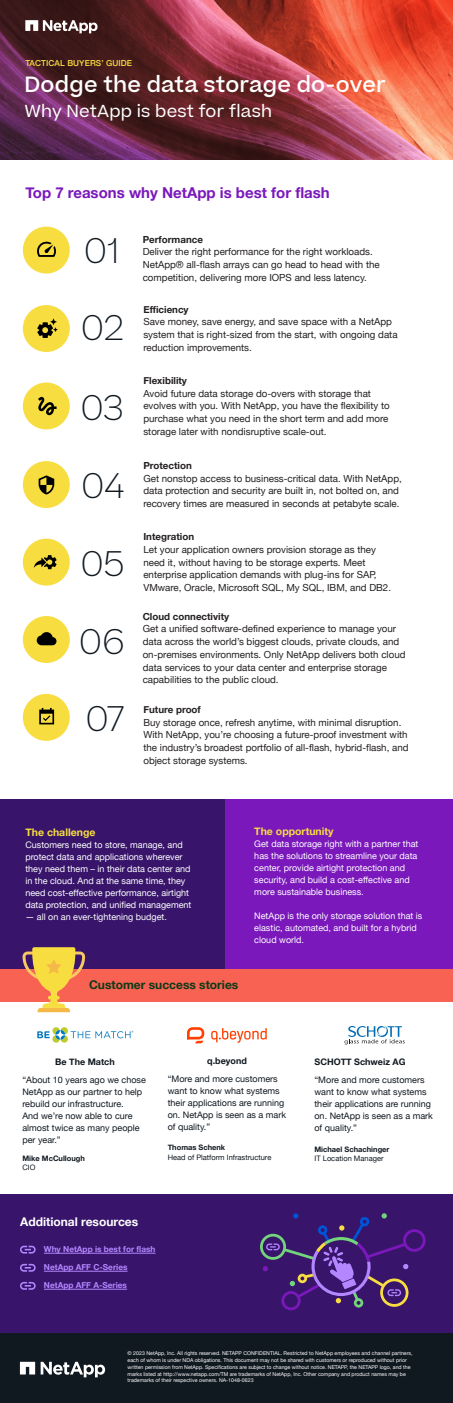
<style>
.page{position:relative;width:453px;height:1403px;background:#fff}
.page>*{position:absolute;margin:0;border:0;box-sizing:border-box;transform-origin:0 0}
.t1{font:100 33.83px "Beatrice";color:#101820}
.t2{font:500 21px "Beatrice";letter-spacing:.01em;color:#fff}
.t3{font:16.5px "Beatrice";letter-spacing:.01em;color:#fff}
.t4{font:700 15px "Helvetica Neue";color:#7a18bb}
.t5{font:700 12px "Helvetica Neue";color:#0d3a17}
.t6{font:700 12px "Helvetica Neue";color:#fff}
.t7{font:700 10.5px "Helvetica Neue";color:#f8dd40}
.t8{font:9.75px/12.8px "Helvetica Neue";color:#231f20}
.t9{font:700 9.75px "Helvetica Neue";color:#231f20}
.t10{font:9px/12px "Helvetica Neue";color:#fff}
.t11{font:9px/12px "Helvetica Neue";color:#101820}
.t12{font:700 9px "Helvetica Neue";color:#101820}
.t13{font:700 8.25px/18px "Helvetica Neue";color:#b486ff}
.t14{font:500 8.25px "Helvetica Neue";letter-spacing:.01em;color:#f8dd40}
.t15{font:7.5px "Helvetica Neue";color:#101820}
.t16{font:700 7.5px "Helvetica Neue";color:#101820}
.t17{font:5.25px/6.8px "Helvetica Neue";color:#fff}
</style>
<div class="page">
<div style="left:0;top:1332px;width:453px;height:71px;background:#101820"></div>
<div style="left:0;top:1194px;width:453px;height:138px;background:#38146b"></div>
<hr style="left:44px;top:1253px;width:111px;height:1px;background:#b486ff">
<hr style="left:44px;top:1271px;width:84px;height:1px;background:#b486ff">
<hr style="left:44px;top:1289px;width:83px;height:1px;background:#b486ff">
<svg style="left:41px;top:1362px;width:64px;height:15px"></svg>
<svg style="left:20px;top:1362px;width:15px;height:12px"></svg>
<svg style="left:20px;top:1246px;width:16px;height:7px"></svg>
<svg style="left:20px;top:1264px;width:16px;height:8px"></svg>
<svg style="left:20px;top:1282px;width:16px;height:8px"></svg>
<svg style="left:260px;top:1213px;width:165px;height:97px"></svg>
<div style="left:0;top:967px;width:453px;height:35px;background:#f76252"></div>
<svg style="left:37px;top:1027px;width:96px;height:16px"></svg>
<svg style="left:187px;top:1027px;width:80px;height:16px"></svg>
<svg style="left:344px;top:1026px;width:61px;height:19px"></svg>
<div style="left:0;top:799px;width:453px;height:169px;background:#38146b"></div>
<div style="left:226px;top:799px;width:227px;height:169px;background:#7a18bb"></div>
<div style="left:23px;top:227px;width:47px;height:47px;background:#f8dd40;border-radius:50%"></div>
<svg style="left:37px;top:241px;width:19px;height:16px"></svg>
<div style="left:23px;top:305px;width:47px;height:47px;background:#f8dd40;border-radius:50%"></div>
<svg style="left:37px;top:318px;width:21px;height:20px"></svg>
<div style="left:23px;top:539px;width:47px;height:47px;background:#f8dd40;border-radius:50%"></div>
<svg style="left:34px;top:555px;width:23px;height:14px"></svg>
<div style="left:23px;top:382px;width:47px;height:47px;background:#f8dd40;border-radius:50%"></div>
<svg style="left:38px;top:397px;width:19px;height:18px"></svg>
<div style="left:23px;top:461px;width:47px;height:47px;background:#f8dd40;border-radius:50%"></div>
<svg style="left:39px;top:475px;width:15px;height:19px"></svg>
<div style="left:23px;top:616px;width:47px;height:47px;background:#f8dd40;border-radius:50%"></div>
<svg style="left:37px;top:632px;width:19px;height:13px"></svg>
<div style="left:23px;top:694px;width:47px;height:47px;background:#f8dd40;border-radius:50%"></div>
<svg style="left:39px;top:708px;width:15px;height:16px"></svg>
<img style="left:0;top:0;width:453px;height:160px">
<svg style="left:25px;top:20px;width:73px;height:13px"></svg>
<svg style="left:23px;top:947px;width:62px;height:65px"></svg>
<p class="t14" style="left:25px;top:57px;width:108px">TACTICAL BUYERS’ GUIDE</p>
<h2 class="t2" style="left:24px;top:71px;width:363px">Dodge the data storage do-over</h2>
<h3 class="t3" style="left:24px;top:100px;width:249px">Why NetApp is best for flash</h3>
<h3 class="t4" style="left:25px;top:181px;width:306px">Top 7 reasons why NetApp is best for flash</h3>
<p class="t9" style="left:143px;top:232px;width:62px">Performance</p>
<p class="t8" style="left:143px;top:246px;width:238px">Deliver the right performance for the right workloads.<br>NetApp® all-flash arrays can go head to head with the competition, delivering more IOPS and less latency.</p>
<p class="t9" style="left:143px;top:302px;width:47px">Efficiency</p>
<p class="t8" style="left:143px;top:316px;width:256px">Save money, save energy, and save space with a NetApp system that is right-sized from the start, with ongoing data reduction improvements.</p>
<p class="t9" style="left:143px;top:373px;width:45px">Flexibility</p>
<p class="t8" style="left:143px;top:387px;width:248px">Avoid future data storage do-overs with storage that evolves with you. With NetApp, you have the flexibility to purchase what you need in the short term and add more storage later with nondisruptive scale-out.</p>
<p class="t9" style="left:143px;top:458px;width:50px">Protection</p>
<p class="t8" style="left:143px;top:472px;width:260px">Get nonstop access to business-critical data. With NetApp, data protection and security are built in, not bolted on, and recovery times are measured in seconds at petabyte scale.</p>
<p class="t9" style="left:143px;top:529px;width:52px">Integration</p>
<p class="t8" style="left:143px;top:544px;width:249px">Let your application owners provision storage as they need it, without having to be storage experts. Meet enterprise application demands with plug-ins for SAP, VMware, Oracle, Microsoft SQL, My SQL, IBM, and DB2.</p>
<p class="t9" style="left:143px;top:608px;width:88px">Cloud connectivity</p>
<p class="t8" style="left:143px;top:623px;width:264px">Get a unified software-defined experience to manage your data across the world’s biggest clouds, private clouds, and on-premises environments. Only NetApp delivers both cloud data services to your data center and enterprise storage capabilities to the public cloud.</p>
<p class="t9" style="left:143px;top:702px;width:59px">Future proof</p>
<p class="t8" style="left:143px;top:716px;width:267px">Buy storage once, refresh anytime, with minimal disruption.<br>With NetApp, you’re choosing a future-proof investment with the industry’s broadest portfolio of all-flash, hybrid-flash, and object storage systems.</p>
<h1 class="t1" style="left:84px;top:229px;width:36px">01</h1>
<h1 class="t1" style="left:81px;top:306px;width:44px">02</h1>
<h1 class="t1" style="left:81px;top:386px;width:44px">03</h1>
<h1 class="t1" style="left:82px;top:464px;width:45px">04</h1>
<h1 class="t1" style="left:81px;top:542px;width:45px">05</h1>
<h1 class="t1" style="left:79px;top:619px;width:47px">06</h1>
<h1 class="t1" style="left:86px;top:697px;width:40px">07</h1>
<p class="t7" style="left:25px;top:824px;width:71px">The challenge</p>
<p class="t10" style="left:25px;top:839px;width:167px">Customers need to store, manage, and protect data and applications wherever they need them – in their data center and in the cloud. And at the same time, they need cost-effective performance, airtight data protection, and unified management</p>
<p class="t10" style="left:25px;top:911px;width:143px">— all on an ever-tightening budget.</p>
<p class="t5" style="left:89px;top:975px;width:151px">Customer success stories</p>
<p class="t7" style="left:254px;top:823px;width:81px">The opportunity</p>
<p class="t10" style="left:254px;top:838px;width:166px">Get data storage right with a partner that has the solutions to streamline your data center, provide airtight protection and security, and build a cost-effective and more sustainable business.</p>
<p class="t10" style="left:254px;top:910px;width:170px">NetApp is the only storage solution that is elastic, automated, and built for a hybrid cloud world.</p>
<p class="t12" style="left:55px;top:1054px;width:61px">Be The Match</p>
<p class="t11" style="left:22px;top:1074px;width:125px">“About 10 years ago we chose<br>NetApp as our partner to help rebuild our infrastructure.<br>And we’re now able to cure almost twice as many people per year.”</p>
<p class="t16" style="left:22px;top:1152px;width:64px">Mike McCullough</p>
<p class="t15" style="left:22px;top:1162px;width:15px">CIO</p>
<p class="t12" style="left:207px;top:1053px;width:41px">q.beyond</p>
<p class="t11" style="left:168px;top:1073px;width:120px">“More and more customers want to know what systems their applications are running on. NetApp is seen as a mark of quality.”</p>
<p class="t16" style="left:168px;top:1141px;width:59px">Thomas Schenk</p>
<p class="t15" style="left:168px;top:1151px;width:105px">Head of Platform Infrastructure</p>
<p class="t6" style="left:20px;top:1212px;width:119px">Additional resources</p>
<p class="t13" style="left:44px;top:1241px;width:113px">Why NetApp is best for flash<br>NetApp AFF C-Series<br>NetApp AFF A-Series</p>
<p class="t12" style="left:314px;top:1054px;width:93px">SCHOTT Schweiz AG</p>
<p class="t11" style="left:314px;top:1074px;width:120px">“More and more customers want to know what systems their applications are running on. NetApp is seen as a mark of quality.”</p>
<p class="t16" style="left:314px;top:1143px;width:76px">Michael Schachinger</p>
<p class="t15" style="left:314px;top:1153px;width:71px">IT Location Manager</p>
<p class="t17" style="left:128px;top:1350px;width:286px">© 2023 NetApp, Inc. All rights reserved. NETAPP CONFIDENTIAL. Restricted to NetApp employees and channel partners, each of whom is under NDA obligations. This document may not be shared with customers or reproduced without prior written permission from NetApp. Specifications are subject to change without notice. NETAPP, the NETAPP logo, and the marks listed at http://www.netapp.com/TM are trademarks of NetApp, Inc. Other company and product names may be trademarks of their respective owners. NA-1048-0623</p>
</div>
